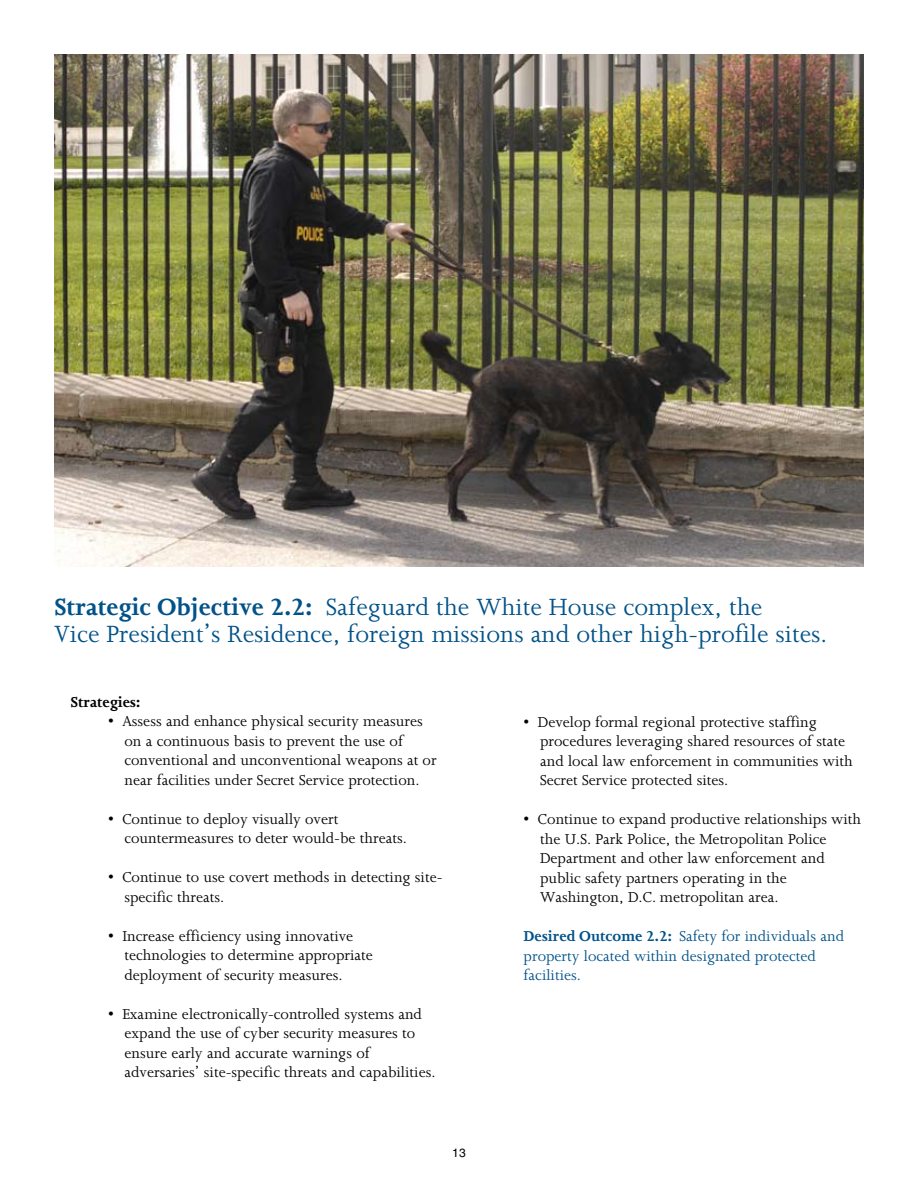
<style>
.page{position:relative;width:918px;height:1188px;background:#fff}
.page>*{position:absolute;margin:0;border:0;box-sizing:border-box;transform-origin:0 0}
.t1{font:27px/27px "Joanna";color:#005288}
.t2{font:16.5px/19.5px "Joanna";color:#000}
.t3{font:16.5px/19.5px "Joanna";color:#005288}
.t4{font:700 16.5px "Joanna";color:#000}
.t5{font:12px "Helvetica";color:#000}
.s1{font-weight:700}
</style>
<div class="page">
<img style="left:54px;top:54px;width:810px;height:513px">
<p class="t1" style="left:54px;top:594px;width:775px"><span class="s1">Strategic Objective 2.2:</span> Safeguard the White House complex, the<br>Vice President’s Residence, foreign missions and other high-profile sites.</p>
<p class="t4" style="left:70px;top:693px;width:71px">Strategies:</p>
<p class="t2" style="left:125px;top:712px;width:314px;text-indent:-16px">• Assess and enhance physical security measures on a continuous basis to prevent the use of conventional and unconventional weapons at or near facilities under Secret Service protection.</p>
<p class="t2" style="left:125px;top:809px;width:284px;text-indent:-16px">• Continue to deploy visually overt countermeasures to deter would-be threats.</p>
<p class="t2" style="left:125px;top:868px;width:320px;text-indent:-16px">• Continue to use covert methods in detecting site&shy;specific threats.</p>
<p class="t2" style="left:125px;top:926px;width:250px;text-indent:-16px">• Increase efficiency using innovative technologies to determine appropriate deployment of security measures.</p>
<p class="t2" style="left:125px;top:1004px;width:313px;text-indent:-16px">• Examine electronically-controlled systems and expand the use of cyber security measures to ensure early and accurate warnings of adversaries’ site-specific threats and capabilities.</p>
<p class="t5" style="left:452px;top:1146px;width:15px">13</p>
<p class="t2" style="left:540px;top:712px;width:314px;text-indent:-16px">• Develop formal regional protective staffing procedures leveraging shared resources of state and local law enforcement in communities with Secret Service protected sites.</p>
<p class="t2" style="left:540px;top:810px;width:323px;text-indent:-16px">• Continue to expand productive relationships with the U.S. Park Police, the Metropolitan Police Department and other law enforcement and public safety partners operating in the Washington, D.C. metropolitan area.</p>
<p class="t3" style="left:524px;top:927px;width:322px"><span class="s1">Desired Outcome 2.2:</span> Safety for individuals and property located within designated protected facilities.</p>
</div>
